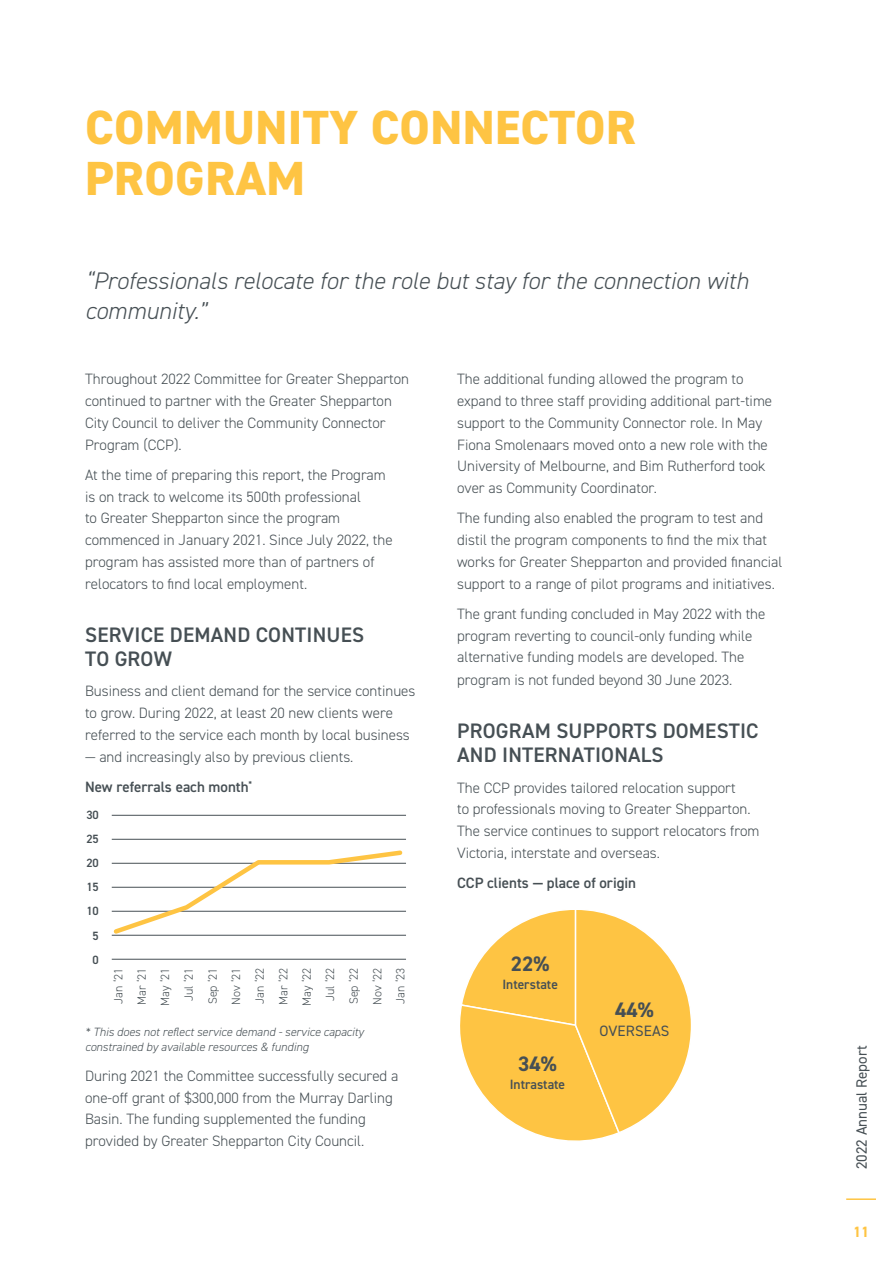
<style>
.page{position:relative;width:893px;height:1263px;background:#fff}
.page>*{position:absolute;margin:0;border:0;box-sizing:border-box;transform-origin:0 0}
.t1{font:800 48px/51px "DIN2014";letter-spacing:.01em;color:#fec443}
.t2{font:italic 300 24px/30px "DIN2014";color:#464f54}
.t3{font:600 21px/24px "DIN2014";letter-spacing:.01em;color:#464f54}
.t4{font:700 21px "DIN2014";color:#464f54}
.t5{font:300 15px/21.8px "DIN2014";color:#464f54}
.t6{font:600 15px "DIN2014";color:#464f54}
.t7{font:15px "DIN2014";color:#464f54}
.t8{font:700 15px "DIN2014";color:#fec443}
.t9{font:600 13.5px "DIN2014";color:#464f54}
.t10{font:italic 300 12px/15px "DIN2014";color:#464f54}
.t11{font:300 12px/23.5px "DIN2014";color:#464f54;text-align:center}
.t12{font:600 12px "DIN2014";color:#464f54}
.s1{font-weight:600}
</style>
<div class="page">
<hr style="left:846px;top:1198px;width:30px;height:2px;background:#fec443">
<hr style="left:112px;top:815px;width:294px;height:1px;background:#464f54">
<hr style="left:112px;top:839px;width:294px;height:1px;background:#464f54">
<hr style="left:112px;top:863px;width:294px;height:1px;background:#464f54">
<hr style="left:112px;top:887px;width:294px;height:1px;background:#464f54">
<hr style="left:112px;top:911px;width:294px;height:1px;background:#464f54">
<hr style="left:112px;top:935px;width:294px;height:1px;background:#464f54">
<hr style="left:112px;top:959px;width:294px;height:1px;background:#464f54">
<svg style="left:111px;top:850px;width:294px;height:86px"></svg>
<svg style="left:460px;top:910px;width:231px;height:231px"></svg>
<h1 class="t1" style="left:85px;top:101px;width:552px">COMMUNITY CONNECTOR<br>PROGRAM</h1>
<h2 class="t2" style="left:85px;top:267px;width:665px">“Professionals relocate for the role but stay for the connection with community.”</h2>
<p class="t5" style="left:85px;top:369px;width:326px">Throughout 2022 Committee for Greater Shepparton continued to partner with the Greater Shepparton City Council to deliver the Community Connector Program (CCP).</p>
<p class="t5" style="left:85px;top:464px;width:309px">At the time of preparing this report, the Program is on track to welcome its 500th professional<br>to Greater Shepparton since the program commenced in January 2021. Since July 2022, the program has assisted more than of partners of relocators to find local employment.</p>
<h3 class="t3" style="left:85px;top:624px;width:281px">SERVICE DEMAND CONTINUES<br>TO GROW</h3>
<p class="t5" style="left:85px;top:681px;width:332px">Business and client demand for the service continues to grow. During 2022, at least 20 new clients were referred to the service each month by local business</p>
<p class="t5" style="left:85px;top:742px;width:270px;line-height:30.3px">— and increasingly also by previous clients.<br><span class="s1">New referrals each month</span><sup>*</sup></p>
<p class="t12" style="left:86px;top:809px;width:14px">30</p>
<p class="t12" style="left:86px;top:833px;width:14px">25</p>
<p class="t12" style="left:86px;top:857px;width:14px">20</p>
<p class="t12" style="left:86px;top:881px;width:14px">15</p>
<p class="t12" style="left:86px;top:905px;width:14px">10</p>
<p class="t12" style="left:93px;top:930px;width:8px">5</p>
<p class="t12" style="left:93px;top:954px;width:8px">0</p>
<p class="t11" style="left:107px;top:1003px;width:37px;rotate:-90deg">Jan ‘21</p>
<p class="t11" style="left:130px;top:1006px;width:39px;rotate:-90deg">Mar ‘21<br>May ‘21<br>Jul ‘21<br>Sep ‘21<br>Nov ‘21<br>Jan ‘22<br>Mar ‘22<br>May ‘22<br>Jul ‘22<br>Sep ‘22<br>Nov ‘22<br>Jan ‘23</p>
<p class="t10" style="left:85px;top:1025px;width:280px">* This does not reflect service demand - service capacity constrained by available resources &amp; funding</p>
<p class="t5" style="left:85px;top:1065px;width:315px">During 2021 the Committee successfully secured a one-off grant of $300,000 from the Murray Darling Basin. The funding supplemented the funding provided by Greater Shepparton City Council.</p>
<p class="t5" style="left:457px;top:369px;width:317px">The additional funding allowed the program to expand to three staff providing additional part-time support to the Community Connector role. In May Fiona Smolenaars moved onto a new role with the University of Melbourne, and Bim Rutherford took over as Community Coordinator.</p>
<p class="t5" style="left:457px;top:508px;width:327px">The funding also enabled the program to test and distil the program components to find the mix that works for Greater Shepparton and provided financial support to a range of pilot programs and initiatives.</p>
<p class="t5" style="left:457px;top:603px;width:310px">The grant funding concluded in May 2022 with the program reverting to council-only funding while alternative funding models are developed. The program is not funded beyond 30 June 2023.</p>
<h3 class="t3" style="left:457px;top:720px;width:303px">PROGRAM SUPPORTS DOMESTIC<br>AND INTERNATIONALS</h3>
<p class="t5" style="left:457px;top:777px;width:304px">The CCP provides tailored relocation support<br>to professionals moving to Greater Shepparton.<br>The service continues to support relocators from Victoria, interstate and overseas.</p>
<p class="t6" style="left:457px;top:876px;width:181px">CCP clients — place of origin</p>
<h3 class="t4" style="left:511px;top:954px;width:40px">22%</h3>
<p class="t9" style="left:502px;top:978px;width:57px">Interstate</p>
<h3 class="t4" style="left:518px;top:1054px;width:40px">34%</h3>
<p class="t9" style="left:510px;top:1078px;width:57px">Intrastate</p>
<h3 class="t4" style="left:615px;top:1000px;width:40px">44%</h3>
<p class="t7" style="left:599px;top:1024px;width:72px">OVERSEAS</p>
<p class="t7" style="left:855px;top:1169px;width:125px;rotate:-90deg">2022 Annual Report</p>
<p class="t8" style="left:853px;top:1225px;width:18px">11</p>
</div>
